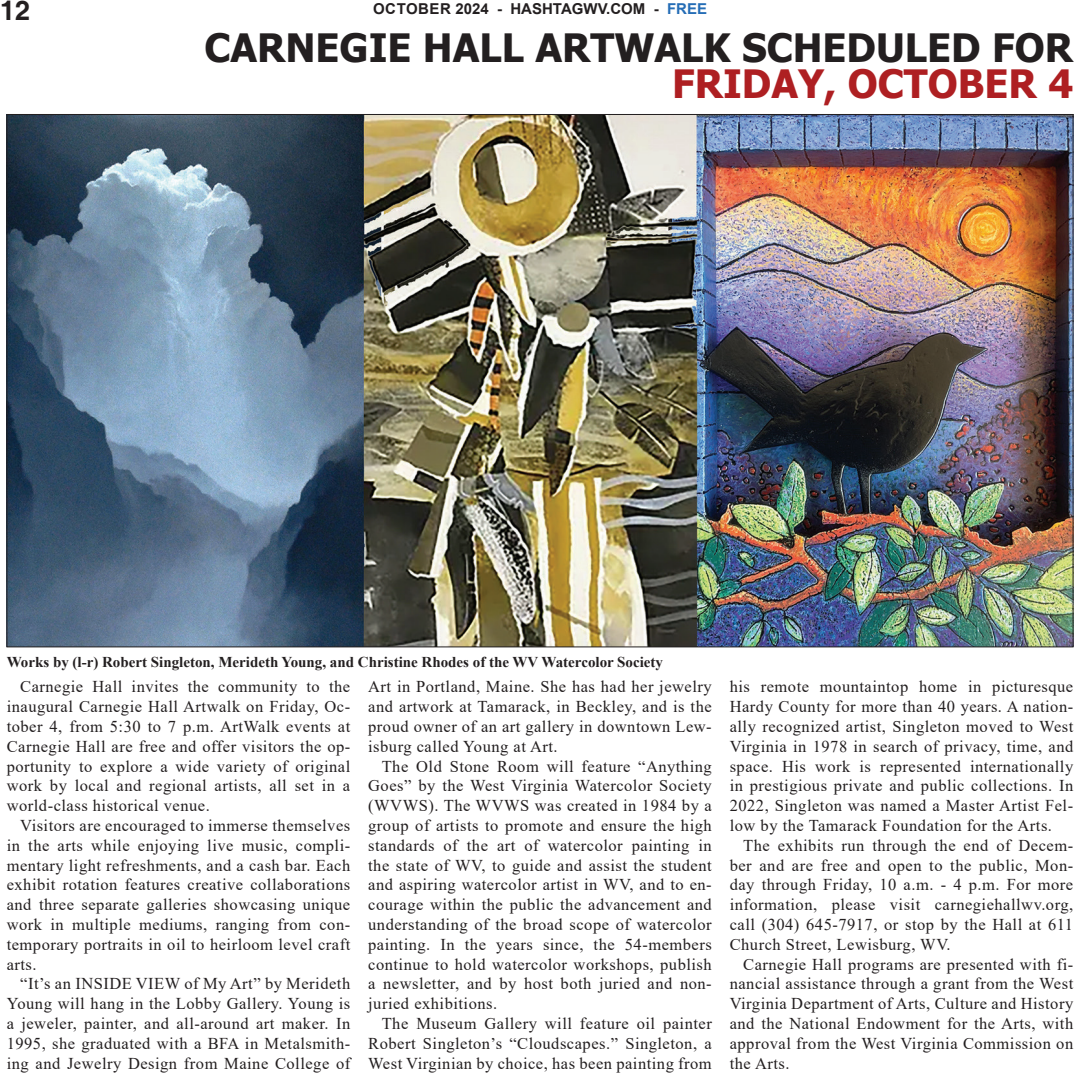
<style>
.page{position:relative;width:1080px;height:1080px;background:#fff}
.page>*{position:absolute;margin:0;border:0;box-sizing:border-box;transform-origin:0 0}
.t1{font:700 39px "Tahoma";color:#231f20}
.t2{font:700 39px "Tahoma";color:#ae1f22}
.t3{font:700 27px "Helvetica";color:#231f20}
.Body_text{font:16.5px/19.8px "Times New Roman";letter-spacing:.03em;color:#231f20;text-align:justify}
.cutline{font:700 15px "Times New Roman";color:#231f20}
.t4{font:700 15px "Arial";color:#231f20}
.s1{color:#256db6}
</style>
<div class="page">
<img style="left:9px;top:116px;width:1062px;height:529px">
<h2 class="t3" style="left:0;top:-6px;width:32px">12</h2>
<p class="t4" style="left:373px;top:-2px;width:336px">OCTOBER 2024 - HASHTAGWV.COM - <span class="s1">FREE</span></p>
<p class="t1" style="left:205px;top:21px;width:870px">CARNEGIE HALL ARTWALK SCHEDULED FOR</p>
<p class="t2" style="left:672px;top:57px;width:403px">FRIDAY, OCTOBER 4</p>
<p class="cutline" style="left:7px;top:651px;width:658px">Works by (l-r) Robert Singleton, Merideth Young, and Christine Rhodes of the WV Watercolor Society</p>
<p class="Body_text" style="left:7px;top:676px;width:345px;text-indent:14px">Carnegie Hall invites the community to the inaugural Carnegie Hall Artwalk on Friday, Oc&shy;tober 4, from 5:30 to 7 p.m. ArtWalk events at Carnegie Hall are free and offer visitors the op&shy;portunity to explore a wide variety of original work by local and regional artists, all set in a world-class historical venue.</p>
<p class="Body_text" style="left:7px;top:815px;width:345px;text-indent:14px">Visitors are encouraged to immerse themselves in the arts while enjoying live music, compli&shy;mentary light refreshments, and a cash bar. Each exhibit rotation features creative collaborations and three separate galleries showcasing unique work in multiple mediums, ranging from con&shy;temporary portraits in oil to heirloom level craft arts.</p>
<p class="Body_text" style="left:7px;top:973px;width:345px;text-indent:14px">“It’s an INSIDE VIEW of My Art” by Merideth Young will hang in the Lobby Gallery. Young is a jeweler, painter, and all-around art maker. In 1995, she graduated with a BFA in Metalsmith&shy;ing and Jewelry Design from Maine College of</p>
<p class="Body_text" style="left:368px;top:676px;width:345px">Art in Portland, Maine. She has had her jewelry and artwork at Tamarack, in Beckley, and is the proud owner of an art gallery in downtown Lew&shy;isburg called Young at Art.</p>
<p class="Body_text" style="left:368px;top:756px;width:345px;text-indent:14px">The Old Stone Room will feature “Anything Goes” by the West Virginia Watercolor Society (WVWS). The WVWS was created in 1984 by a group of artists to promote and ensure the high standards of the art of watercolor painting in the state of WV, to guide and assist the student and aspiring watercolor artist in WV, and to en&shy;courage within the public the advancement and understanding of the broad scope of watercolor painting. In the years since, the 54-members continue to hold watercolor workshops, publish a newsletter, and by host both juried and non&shy;juried exhibitions.</p>
<p class="Body_text" style="left:368px;top:1013px;width:345px;text-indent:14px">The Museum Gallery will feature oil painter Robert Singleton’s “Cloudscapes.” Singleton, a West Virginian by choice, has been painting from</p>
<p class="Body_text" style="left:730px;top:676px;width:345px">his remote mountaintop home in picturesque Hardy County for more than 40 years. A nation&shy;ally recognized artist, Singleton moved to West Virginia in 1978 in search of privacy, time, and space. His work is represented internationally in prestigious private and public collections. In 2022, Singleton was named a Master Artist Fel&shy;low by the Tamarack Foundation for the Arts.</p>
<p class="Body_text" style="left:730px;top:835px;width:345px;text-indent:14px">The exhibits run through the end of Decem&shy;ber and are free and open to the public, Mon&shy;day through Friday, 10 a.m. - 4 p.m. For more information, please visit carnegiehallwv.org, call (304) 645-7917, or stop by the Hall at 611<br>Church Street, Lewisburg, WV.</p>
<p class="Body_text" style="left:730px;top:954px;width:345px;text-indent:14px">Carnegie Hall programs are presented with fi&shy;nancial assistance through a grant from the West Virginia Department of Arts, Culture and History and the National Endowment for the Arts, with approval from the West Virginia Commission on the Arts.</p>
</div>
